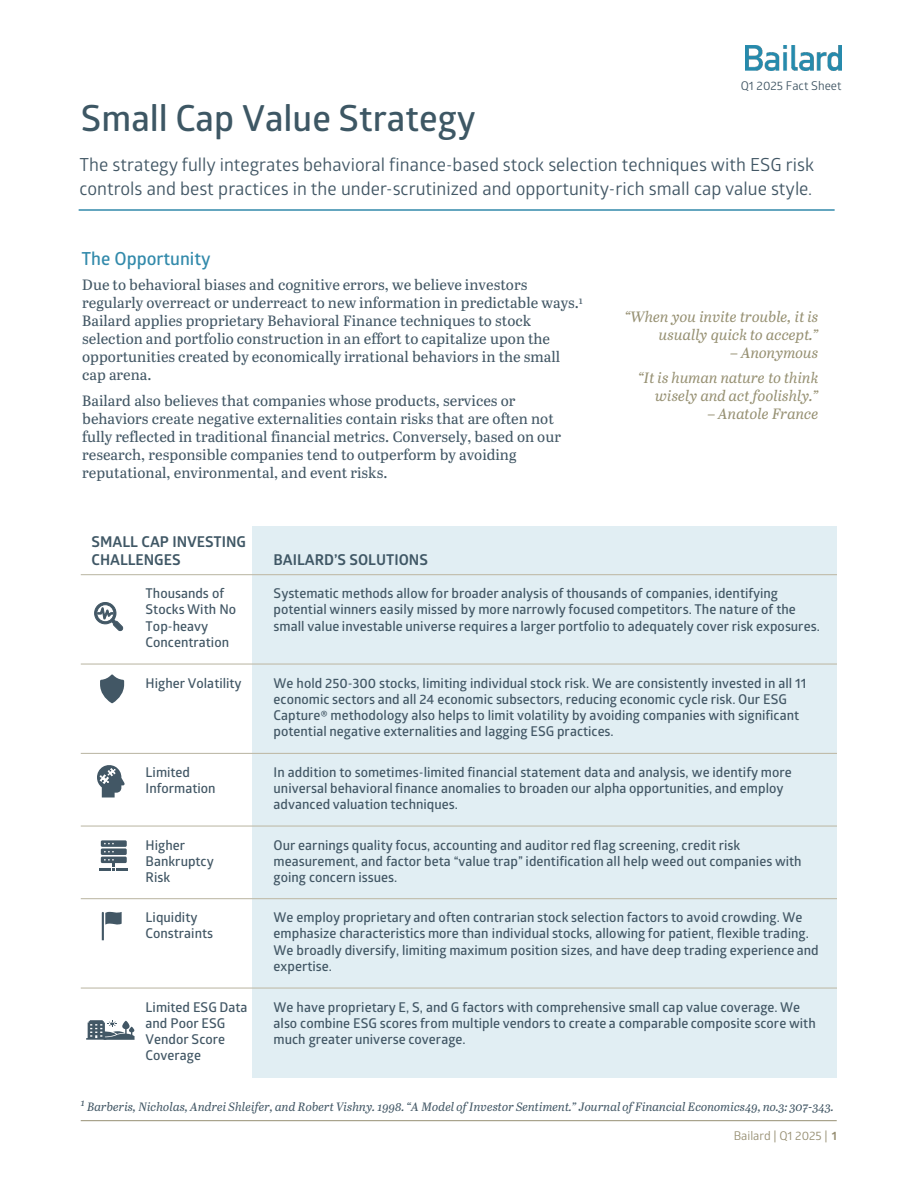
<style>
.page{position:relative;width:918px;height:1188px;background:#fff}
.page>*{position:absolute;margin:0;border:0;box-sizing:border-box;transform-origin:0 0}
.t1{font:600 36px "Glober";color:#3d5764}
.t2{font:18px/23.7px "Glober";color:#425765}
.t3{font:600 18px "Glober";color:#328aab}
.t4{font:15px/18px "Abril Text";letter-spacing:-.005em;color:#425765}
.t5{font:italic 15px/18px "Abril Text";color:#969072;text-align:right}
.t6{font:700 15px/18px "Glober";color:#3f5765}
.t7{font:600 13.5px/16.2px "Glober";letter-spacing:.005em;color:#425765}
.t8{font:italic 12px "Abril Text";color:#425765}
.t9{font:12px "Glober";color:#978f73}
.t10{font:12px "Glober";letter-spacing:.005em;color:#425765}
.s1{font-weight:700}
</style>
<div class="page">
<hr style="left:81px;top:1120px;width:756px;height:1px;background:#978f73">
<div style="left:252px;top:526px;width:585px;height:49px;background:#e1eef3"></div>
<div style="left:252px;top:575px;width:585px;height:89px;background:#e1eef3"></div>
<div style="left:252px;top:664px;width:585px;height:89px;background:#e1eef3"></div>
<div style="left:252px;top:753px;width:585px;height:73px;background:#e1eef3"></div>
<div style="left:252px;top:826px;width:585px;height:73px;background:#e1eef3"></div>
<div style="left:252px;top:899px;width:585px;height:89px;background:#e1eef3"></div>
<div style="left:252px;top:988px;width:585px;height:89px;background:#e1eef3"></div>
<hr style="left:81px;top:574px;width:171px;height:1px;background:#c0bcaa">
<hr style="left:252px;top:574px;width:585px;height:1px;background:#c0bcaa">
<hr style="left:81px;top:663px;width:756px;height:2px;background:#c0bcaa">
<hr style="left:81px;top:753px;width:756px;height:1px;background:#c0bcaa">
<hr style="left:81px;top:825px;width:756px;height:2px;background:#c0bcaa">
<hr style="left:81px;top:898px;width:756px;height:1px;background:#c0bcaa">
<hr style="left:81px;top:987px;width:756px;height:2px;background:#c0bcaa">
<svg style="left:94px;top:602px;width:29px;height:29px"></svg>
<svg style="left:97px;top:765px;width:28px;height:32px"></svg>
<svg style="left:102px;top:912px;width:20px;height:28px"></svg>
<svg style="left:99px;top:840px;width:29px;height:30px"></svg>
<svg style="left:86px;top:1020px;width:49px;height:20px"></svg>
<svg style="left:100px;top:674px;width:24px;height:29px"></svg>
<hr style="left:79px;top:209px;width:756px;height:2px;background:#328aab">
<img style="left:746px;top:45px;width:96px;height:26px">
<h1 class="t1" style="left:81px;top:93px;width:396px">Small Cap Value Strategy</h1>
<p class="t10" style="left:741px;top:77px;width:102px">Q1 2025 Fact Sheet</p>
<p class="t2" style="left:80px;top:152px;width:736px">The strategy fully integrates behavioral finance-based stock selection techniques with ESG risk controls and best practices in the under-scrutinized and opportunity-rich small cap value style.</p>
<p class="t3" style="left:81px;top:246px;width:131px">The Opportunity</p>
<p class="t4" style="left:82px;top:275px;width:502px">Due to behavioral biases and cognitive errors, we believe investors regularly overreact or underreact to new information in predictable ways.<sup>1<br></sup>Bailard applies proprietary Behavioral Finance techniques to stock selection and portfolio construction in an effort to capitalize upon the opportunities created by economically irrational behaviors in the small cap arena.</p>
<p class="t4" style="left:82px;top:391px;width:480px">Bailard also believes that companies whose products, services or behaviors create negative externalities contain risks that are often not fully reflected in traditional financial metrics. Conversely, based on our research, responsible companies tend to outperform by avoiding reputational, environmental, and event risks.</p>
<p class="t6" style="left:92px;top:533px;width:156px">SMALL CAP INVESTING<br>CHALLENGES</p>
<p class="t6" style="left:274px;top:551px;width:156px">BAILARD’S SOLUTIONS</p>
<p class="t5" style="left:625px;top:307px;width:195px">“When you invite trouble, it is usually quick to accept.”</p>
<p class="t5" style="left:638px;top:339px;width:182px;line-height:25.5px">– Anonymous<br>“It is human nature to think</p>
<p class="t5" style="left:655px;top:386px;width:165px">wisely and act foolishly.”</p>
<p class="t5" style="left:708px;top:404px;width:112px">– Anatole France</p>
<p class="t7" style="left:146px;top:585px;width:92px">Thousands of<br>Stocks With No<br>Top-heavy<br>Concentration</p>
<p class="t7" style="left:274px;top:585px;width:548px">Systematic methods allow for broader analysis of thousands of companies, identifying potential winners easily missed by more narrowly focused competitors. The nature of the small value investable universe requires a larger portfolio to adequately cover risk exposures.</p>
<p class="t7" style="left:146px;top:674px;width:98px">Higher Volatility</p>
<p class="t7" style="left:274px;top:674px;width:534px">We hold 250-300 stocks, limiting individual stock risk. We are consistently invested in all 11 economic sectors and all 24 economic subsectors, reducing economic cycle risk. Our ESG Capture® methodology also helps to limit volatility by avoiding companies with significant potential negative externalities and lagging ESG practices.</p>
<p class="t7" style="left:146px;top:764px;width:72px">Limited<br>Information</p>
<p class="t7" style="left:274px;top:764px;width:520px">In addition to sometimes-limited financial statement data and analysis, we identify more universal behavioral finance anomalies to broaden our alpha opportunities, and employ advanced valuation techniques.</p>
<p class="t7" style="left:146px;top:836px;width:70px">Higher<br>Bankruptcy<br>Risk</p>
<p class="t7" style="left:274px;top:836px;width:530px">Our earnings quality focus, accounting and auditor red flag screening, credit risk measurement, and factor beta “value trap” identification all help weed out companies with going concern issues.</p>
<p class="t7" style="left:146px;top:909px;width:69px">Liquidity<br>Constraints</p>
<p class="t7" style="left:274px;top:909px;width:547px">We employ proprietary and often contrarian stock selection factors to avoid crowding. We emphasize characteristics more than individual stocks, allowing for patient, flexible trading.<br>We broadly diversify, limiting maximum position sizes, and have deep trading experience and expertise.</p>
<p class="t7" style="left:146px;top:998px;width:103px">Limited ESG Data and Poor ESG<br>Vendor Score<br>Coverage</p>
<p class="t7" style="left:274px;top:998px;width:544px">We have proprietary E, S, and G factors with comprehensive small cap value coverage. We also combine ESG scores from multiple vendors to create a comparable composite score with much greater universe coverage.</p>
<p class="t8" style="left:81px;top:1098px;width:754px"><sup>1</sup> Barberis, Nicholas, Andrei Shleifer, and Robert Vishny. 1998. “A Model of Investor Sentiment.” Journal of Financial Economics49, no.3: 307-343.</p>
<p class="t9" style="left:734px;top:1128px;width:105px">Bailard | Q1 2025 | <span class="s1">1</span></p>
</div>
